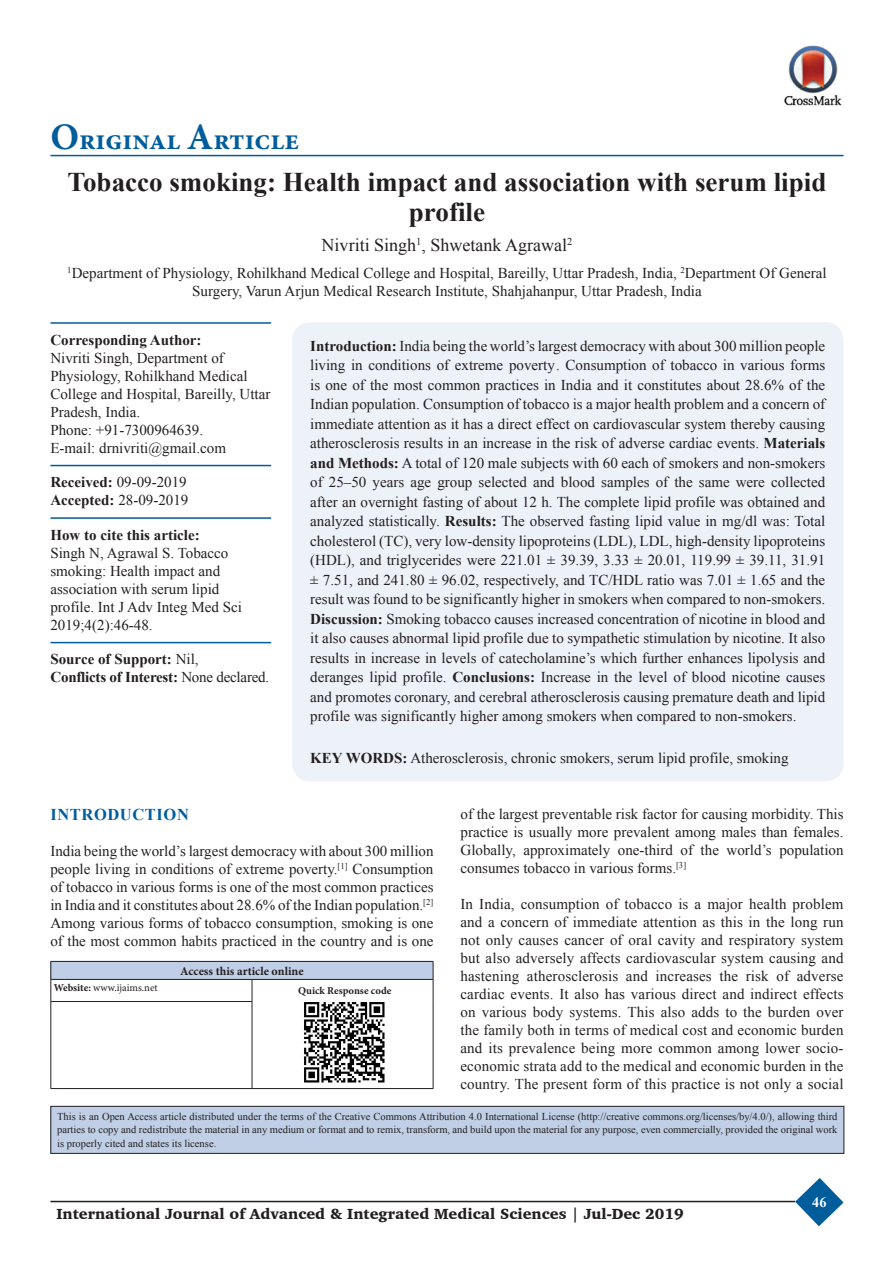
<style>
.page{position:relative;width:894px;height:1263px;background:#fff}
.page>*{position:absolute;margin:0;border:0;box-sizing:border-box;transform-origin:0 0}
.AH{font:700 28.5px "Minion Pro";color:#005d9c}
.AT{font:700 27px/30px "Times New Roman";color:#231f20;text-align:center}
.AU{font:18px "Times New Roman";color:#231f20}
.t1{font:700 16.5px "Times New Roman";letter-spacing:.035em;color:#005d9c}
.ABS{font:15px/19.5px "Times New Roman";color:#231f20;text-align:justify}
.TX{font:15px/18px "Times New Roman";color:#231f20;text-align:justify}
.AFF{font:15px/18px "Times New Roman";color:#231f20;text-align:center}
.ADD{font:15px/18px "Times New Roman";color:#231f20}
.HTC{font:15px/18px "Times New Roman";color:#231f20}
.RF_1{font:900 15px "Charter BT";color:#231f20}
.KWD{font:15px "Times New Roman";color:#231f20}
.HTC-2{font:700 15px/18px "Times New Roman";letter-spacing:-.015em;color:#231f20}
.HIS{font:15px/18px "Times New Roman";color:#231f20}
.t2{font:700 14.25px "Times New Roman";color:#fff}
.AAO{font:700 12px "Minion Pro";letter-spacing:-.005em;color:#231f20}
.JN_TX{font:10.5px/13.5px "Times New Roman";color:#231f20;text-align:justify}
.Web{font:10.5px "Minion Pro";color:#231f20}
.QR{font:700 10.5px "Minion Pro";letter-spacing:.005em;color:#231f20}
.s1{font-size:37.5px}
.s2{font-weight:700}
.s3{font-weight:400}
</style>
<div class="page">
<hr style="left:50px;top:1200px;width:744px;height:2px;background:#231f20">
<svg style="left:794px;top:1178px;width:49px;height:48px"></svg>
<hr style="left:50px;top:155px;width:793px;height:1px;background:#005d9c">
<img style="left:784px;top:45px;width:58px;height:61px">
<div style="left:51px;top:961px;width:382px;height:18px;background:#c0cfe5"></div>
<svg style="left:251px;top:980px;width:1px;height:21px"></svg>
<hr style="left:50px;top:1001px;width:202px;height:1px;background:#231f20">
<hr style="left:50px;top:1002px;width:1px;height:86px;background:#231f20">
<hr style="left:251px;top:1002px;width:1px;height:86px;background:#231f20">
<hr style="left:50px;top:1088px;width:202px;height:1px;background:#231f20">
<hr style="left:432px;top:1001px;width:1px;height:87px;background:#231f20">
<hr style="left:252px;top:1088px;width:181px;height:1px;background:#231f20">
<hr style="left:50px;top:961px;width:202px;height:1px;background:#231f20">
<hr style="left:252px;top:961px;width:181px;height:1px;background:#231f20">
<svg style="left:50px;top:961px;width:1px;height:40px"></svg>
<svg style="left:432px;top:961px;width:1px;height:40px"></svg>
<hr style="left:50px;top:979px;width:202px;height:1px;background:#231f20">
<hr style="left:252px;top:979px;width:181px;height:1px;background:#231f20">
<div style="left:51px;top:1106px;width:792px;height:47px;background:#c0cfe5"></div>
<div style="left:50px;top:1106px;width:794px;height:47px;border:1px solid #231f20"></div>
<div style="left:292px;top:322px;width:551px;height:459px;background:#edf1f8;border-radius:18px"></div>
<hr style="left:50px;top:322px;width:221px;height:2px;background:#005d9c">
<hr style="left:50px;top:465px;width:221px;height:1px;background:#005d9c">
<hr style="left:50px;top:517px;width:221px;height:2px;background:#005d9c">
<hr style="left:50px;top:642px;width:221px;height:1px;background:#005d9c">
<img style="left:304px;top:1002px;width:81px;height:81px">
<p class="AH" style="left:50px;top:120px;width:250px"><span class="s1">O</span>riginal <span class="s1">A</span>rticle</p>
<p class="AT" style="left:68px;top:166px;width:760px">Tobacco smoking: Health impact and association with serum lipid profile</p>
<p class="AU" style="left:321px;top:232px;width:252px">Nivriti Singh<sup>1</sup>, Shwetank Agrawal<sup>2</sup></p>
<p class="AFF" style="left:67px;top:263px;width:760px"><sup>1</sup>Department of Physiology, Rohilkhand Medical College and Hospital, Bareilly, Uttar Pradesh, India, <sup>2</sup>Department Of General<br>Surgery, Varun Arjun Medical Research Institute, Shahjahanpur, Uttar Pradesh, India</p>
<p class="ADD" style="left:50px;top:330px;width:221px"><span class="s2">Corresponding Author:<br></span>Nivriti Singh, Department of<br>Physiology, Rohilkhand Medical<br>College and Hospital, Bareilly, Uttar<br>Pradesh, India.<br>Phone: +91-7300964639.<br>E-mail: drnivriti@gmail.com</p>
<p class="HIS" style="left:50px;top:473px;width:139px"><span class="s2">Received:</span> 09-09-2019<br><span class="s2">Accepted:</span> 28-09-2019</p>
<p class="HTC" style="left:50px;top:525px;width:193px"><span class="s2">How to cite this article:<br></span>Singh N, Agrawal S. Tobacco smoking: Health impact and association with serum lipid profile. Int J Adv Integ Med Sci<br>2019;4(2):46-48.</p>
<p class="HTC-2" style="left:50px;top:650px;width:220px">Source of Support: <span class="s3">Nil,<br></span>Conflicts of Interest: <span class="s3">None declared.</span></p>
<p class="ABS" style="left:310px;top:335px;width:516px"><span class="s2">Introduction:</span> India being the world’s largest democracy with about 300 million people living in conditions of extreme poverty . Consumption of tobacco in various forms is one of the most common practices in India and it constitutes about 28.6% of the Indian population. Consumption of tobacco is a major health problem and a concern of immediate attention as it has a direct effect on cardiovascular system thereby causing atherosclerosis results in an increase in the risk of adverse cardiac events. <span class="s2">Materials and Methods:</span> A total of 120 male subjects with 60 each of smokers and non-smokers of 25–50 years age group selected and blood samples of the same were collected after an overnight fasting of about 12 h. The complete lipid profile was obtained and analyzed statistically. <span class="s2">Results:</span> The observed fasting lipid value in mg/dl was: Total cholesterol (TC), very low-density lipoproteins (LDL), LDL, high-density lipoproteins (HDL), and triglycerides were 221.01 ± 39.39, 3.33 ± 20.01, 119.99 ± 39.11, 31.91 ± 7.51, and 241.80 ± 96.02, respectively, and TC/HDL ratio was 7.01 ± 1.65 and the result was found to be significantly higher in smokers when compared to non-smokers.<br><span class="s2">Discussion:</span> Smoking tobacco causes increased concentration of nicotine in blood and it also causes abnormal lipid profile due to sympathetic stimulation by nicotine. It also results in increase in levels of catecholamine’s which further enhances lipolysis and deranges lipid profile. <span class="s2">Conclusions:</span> Increase in the level of blood nicotine causes and promotes coronary, and cerebral atherosclerosis causing premature death and lipid profile was significantly higher among smokers when compared to non-smokers.</p>
<p class="KWD" style="left:310px;top:748px;width:479px"><span class="s2">KEY WORDS:</span> Atherosclerosis, chronic smokers, serum lipid profile, smoking</p>
<h1 class="t1" style="left:50px;top:802px;width:140px">INTRODUCTION</h1>
<p class="TX" style="left:50px;top:841px;width:384px">India being the world’s largest democracy with about 300 million people living in conditions of extreme poverty.<sup>[1]</sup> Consumption of tobacco in various forms is one of the most common practices in India and it constitutes about 28.6% of the Indian population.<sup>[2] </sup>Among various forms of tobacco consumption, smoking is one of the most common habits practiced in the country and is one</p>
<p class="AAO" style="left:180px;top:962px;width:125px">Access this article online</p>
<p class="Web" style="left:54px;top:981px;width:105px"><span class="s2">Website:</span> www.ijaims.net</p>
<p class="QR" style="left:298px;top:983px;width:95px">Quick Response code</p>
<p class="TX" style="left:460px;top:804px;width:384px">of the largest preventable risk factor for causing morbidity. This practice is usually more prevalent among males than females.<br>Globally, approximately one-third of the world’s population consumes tobacco in various forms.<sup>[3]</sup></p>
<p class="TX" style="left:460px;top:894px;width:384px">In India, consumption of tobacco is a major health problem and a concern of immediate attention as this in the long run not only causes cancer of oral cavity and respiratory system but also adversely affects cardiovascular system causing and hastening atherosclerosis and increases the risk of adverse cardiac events. It also has various direct and indirect effects on various body systems. This also adds to the burden over the family both in terms of medical cost and economic burden and its prevalence being more common among lower socio&shy;economic strata add to the medical and economic burden in the country. The present form of this practice is not only a social</p>
<p class="JN_TX" style="left:57px;top:1109px;width:781px">This is an Open Access article distributed under the terms of the Creative Commons Attribution 4.0 International License (http://creative commons.org/licenses/by/4.0/), allowing third parties to copy and redistribute the material in any medium or format and to remix, transform, and build upon the material for any purpose, even commercially, provided the original work is properly cited and states its license.</p>
<p class="RF_1" style="left:56px;top:1204px;width:628px">International Journal of Advanced &amp; Integrated Medical Sciences | Jul-Dec 2019</p>
<p class="t2" style="left:811px;top:1191px;width:16px">46</p>
</div>
